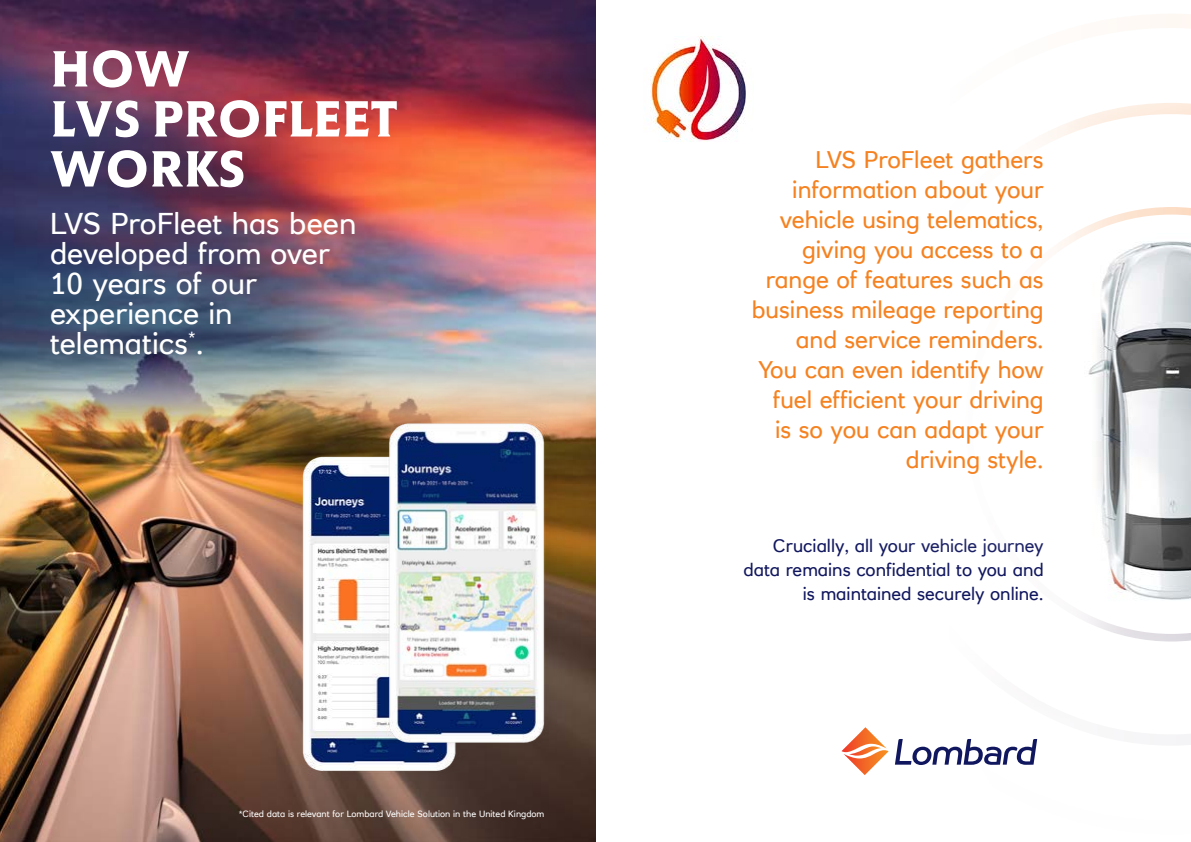
<style>
.page{position:relative;width:1191px;height:842px;background:#fff}
.page>*{position:absolute;margin:0;border:0;box-sizing:border-box;transform-origin:0 0}
.t1{font:500 50px/50px "Memo Std";color:#fff}
.t2{font:30px/30px "RN House Sans";color:#fff}
.t3{font:24px/30px "RN House Sans";color:#f58221;text-align:right}
.t4{font:18px/24px "RN House Sans";color:#11175e;text-align:right}
.t5{font:9px "RN House Sans";color:#fff}
</style>
<div class="page">
<img style="left:1137px;top:209px;width:54px;height:424px">
<img style="left:0;top:468px;width:595px;height:374px">
<img style="left:0;top:0;width:595px;height:468px">
<div style="left:639px;top:434px;width:510px;height:276px;background:#fff"></div>
<svg style="left:841px;top:727px;width:47px;height:48px"></svg>
<svg style="left:895px;top:739px;width:142px;height:26px"></svg>
<img style="left:650px;top:36px;width:96px;height:106px">
<img style="left:276px;top:426px;width:210px;height:363px">
<img style="left:363px;top:392px;width:212px;height:368px">
<h1 class="t1" style="left:50px;top:44px;width:349px">HOW<br>LVS PROFLEET<br>WORKS</h1>
<p class="t2" style="left:50px;top:208px;width:308px">LVS ProFleet has been developed from over<br>10 years of our experience in telematics<sup>*</sup>.</p>
<p class="t5" style="left:239px;top:808px;width:307px">*Cited data is relevant for Lombard Vehicle Solution in the United Kingdom</p>
<p class="t3" style="left:751px;top:145px;width:293px">LVS ProFleet gathers information about your vehicle using telematics, giving you access to a range of features such as business mileage reporting and service reminders.<br>You can even identify how fuel efficient your driving is so you can adapt your driving style.</p>
<p class="t4" style="left:743px;top:534px;width:302px">Crucially, all your vehicle journey data remains confidential to you and is maintained securely online.</p>
</div>
